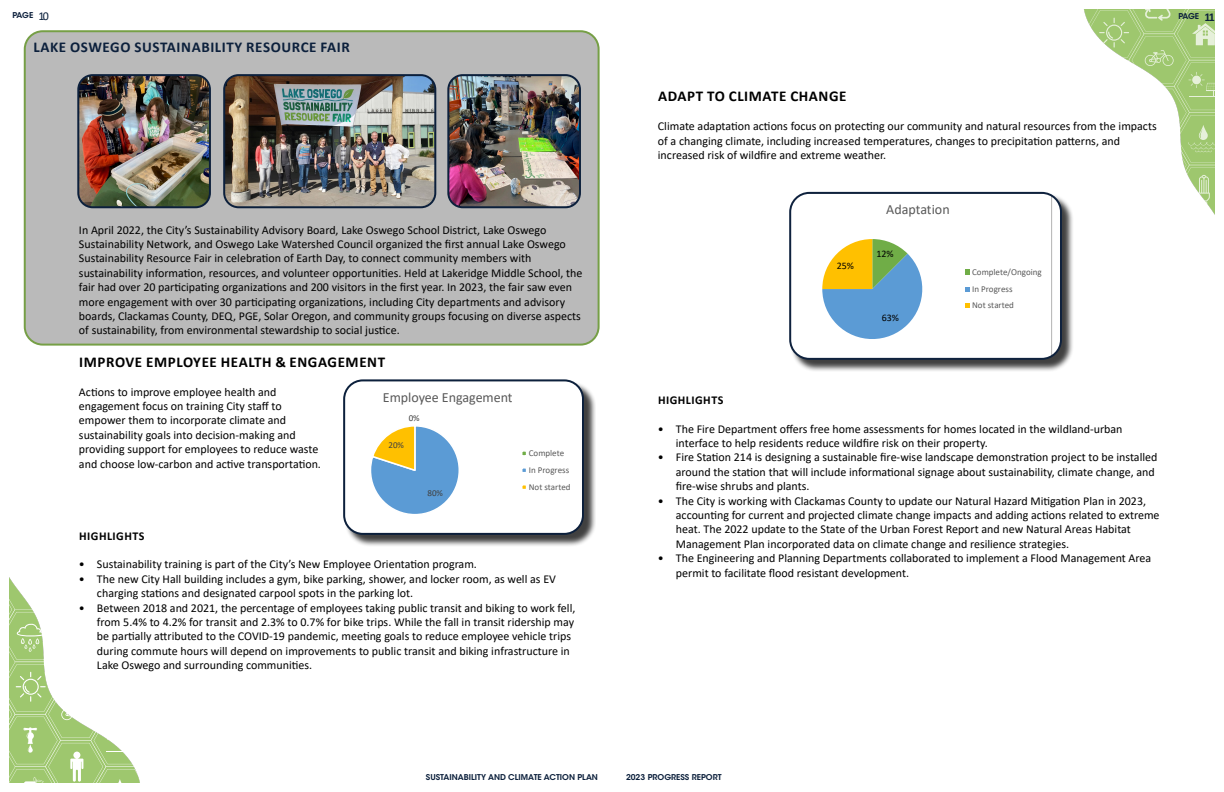
<style>
.page{position:relative;width:1224px;height:792px;background:#fff}
.page>*{position:absolute;margin:0;border:0;box-sizing:border-box;transform-origin:0 0}
.t1{font:700 15px "Calibri";letter-spacing:.04em;color:#000}
.t2{font:700 15px "Calibri";letter-spacing:.04em;color:#0c203c}
.t3{font:14px "Calibri";letter-spacing:-.005em;color:#595959}
.t4{font:12px/14.4px "Calibri";color:#000}
.t5{font:700 12px "Calibri";letter-spacing:.04em;color:#000}
.t6{font:12px "Calibri";color:#0c203c}
.t7{font:10px "Calibri";color:#000}
.t8{font:9px/16.9px "Calibri";color:#595959}
.t9{font:9px "Calibri";color:#404040}
.t10{font:600 8px "ITC Avant Garde Std";color:#0c203c}
.s1{font-family:"Calibri";font-weight:700;font-size:12px}
</style>
<div class="page">
<svg style="left:1038px;top:9px;width:177px;height:206px"></svg>
<svg style="left:9px;top:583px;width:131px;height:200px"></svg>
<div style="left:25px;top:31px;width:574px;height:314px;background:#bababa;border-radius:18px"></div>
<div style="left:24px;top:30px;width:576px;height:316px;border:2px solid #769f46;border-radius:18px"></div>
<img style="left:80px;top:77px;width:128px;height:130px">
<div style="left:77px;top:74px;width:134px;height:134px;border:2px solid #0c203c;border-radius:14px"></div>
<img style="left:226px;top:77px;width:209px;height:130px">
<div style="left:223px;top:74px;width:213px;height:134px;border:2px solid #0c203c;border-radius:14px"></div>
<img style="left:450px;top:77px;width:128px;height:130px">
<div style="left:447px;top:74px;width:134px;height:134px;border:2px solid #0c203c;border-radius:14px"></div>
<div style="left:345px;top:381px;width:251px;height:166px;background:#000;opacity:.75"></div>
<svg style="left:345px;top:381px;width:238px;height:153px"></svg>
<div style="left:343px;top:379px;width:241px;height:156px;border:2px solid #0c203c;border-radius:19px"></div>
<div style="left:791px;top:193px;width:283px;height:179px;background:#000;opacity:.75"></div>
<div style="left:790px;top:193px;width:271px;height:166px;background:#fff;border-radius:19px"></div>
<svg style="left:791px;top:193px;width:261px;height:166px"></svg>
<div style="left:789px;top:192px;width:273px;height:168px;border:2px solid #0f223e;border-radius:19px"></div>
<p class="t6" style="left:39px;top:8px;width:12px">10</p>
<p class="t2" style="left:33px;top:36px;width:318px">LAKE OSWEGO SUSTAINABILITY RESOURCE FAIR</p>
<p class="t10" style="left:13px;top:10px;width:22px">PAGE</p>
<p class="t4" style="left:79px;top:222px;width:505px">In April 2022, the City’s Sustainability Advisory Board, Lake Oswego School District, Lake Oswego Sustainability Network, and Oswego Lake Watershed Council organized the first annual Lake Oswego Sustainability Resource Fair in celebration of Earth Day, to connect community members with sustainability information, resources, and volunteer opportunities. Held at Lakeridge Middle School, the fair had over 20 participating organizations and 200 visitors in the first year. In 2023, the fair saw even more engagement with over 30 participating organizations, including City departments and advisory boards, Clackamas County, DEQ, PGE, Solar Oregon, and community groups focusing on diverse aspects of sustainability, from environmental stewardship to social justice.</p>
<p class="t1" style="left:79px;top:351px;width:307px">IMPROVE EMPLOYEE HEALTH &amp; ENGAGEMENT</p>
<p class="t4" style="left:79px;top:384px;width:244px">Actions to improve employee health and engagement focus on training City staff to empower them to incorporate climate and sustainability goals into decision-making and providing support for employees to reduce waste and choose low-carbon and active transportation.</p>
<p class="t3" style="left:383px;top:387px;width:131px">Employee Engagement</p>
<p class="t9" style="left:409px;top:412px;width:12px">0%</p>
<p class="t9" style="left:388px;top:439px;width:17px">20%</p>
<p class="t8" style="left:529px;top:444px;width:43px">Complete<br>In Progress<br>Not started</p>
<p class="t9" style="left:427px;top:487px;width:17px">80%</p>
<p class="t5" style="left:79px;top:527px;width:67px">HIGHLIGHTS</p>
<p class="t4" style="left:79px;top:557px;width:400px">• Sustainability training is part of the City’s New Employee Orientation program.</p>
<p class="t4" style="left:97px;top:571px;width:461px;text-indent:-18px">• The new City Hall building includes a gym, bike parking, shower, and locker room, as well as EV charging stations and designated carpool spots in the parking lot.</p>
<p class="t4" style="left:97px;top:600px;width:480px;text-indent:-18px">• Between 2018 and 2021, the percentage of employees taking public transit and biking to work fell, from 5.4% to 4.2% for transit and 2.3% to 0.7% for bike trips. While the fall in transit ridership may be partially attributed to the COVID-19 pandemic, meeting goals to reduce employee vehicle trips during commute hours will depend on improvements to public transit and biking infrastructure in Lake Oswego and surrounding communities.</p>
<p class="t10" style="left:1179px;top:11px;width:38px">PAGE <span class="s1">11</span></p>
<p class="t1" style="left:658px;top:86px;width:190px">ADAPT TO CLIMATE CHANGE</p>
<p class="t4" style="left:658px;top:119px;width:500px">Climate adaptation actions focus on protecting our community and natural resources from the impacts of a changing climate, including increased temperatures, changes to precipitation patterns, and increased risk of wildfire and extreme weather.</p>
<p class="t3" style="left:886px;top:200px;width:65px">Adaptation</p>
<p class="t7" style="left:837px;top:258px;width:19px">25%</p>
<p class="t7" style="left:876px;top:247px;width:19px">12%</p>
<p class="t7" style="left:882px;top:311px;width:19px">63%</p>
<p class="t8" style="left:972px;top:263px;width:71px">Complete/Ongoing<br>In Progress<br>Not started</p>
<p class="t5" style="left:658px;top:391px;width:67px">HIGHLIGHTS</p>
<p class="t4" style="left:676px;top:421px;width:448px;text-indent:-18px">• The Fire Department offers free home assessments for homes located in the wildland-urban interface to help residents reduce wildfire risk on their property.</p>
<p class="t4" style="left:676px;top:450px;width:483px;text-indent:-18px">• Fire Station 214 is designing a sustainable fire-wise landscape demonstration project to be installed around the station that will include informational signage about sustainability, climate change, and fire-wise shrubs and plants.</p>
<p class="t4" style="left:676px;top:493px;width:485px;text-indent:-18px">• The City is working with Clackamas County to update our Natural Hazard Mitigation Plan in 2023, accounting for current and projected climate change impacts and adding actions related to extreme heat. The 2022 update to the State of the Urban Forest Report and new Natural Areas Habitat Management Plan incorporated data on climate change and resilience strategies.</p>
<p class="t4" style="left:676px;top:551px;width:477px;text-indent:-18px">• The Engineering and Planning Departments collaborated to implement a Flood Management Area permit to facilitate flood resistant development.</p>
<p class="t10" style="left:426px;top:772px;width:174px">SUSTAINABILITY AND CLIMATE ACTION PLAN</p>
<p class="t10" style="left:626px;top:772px;width:97px">2023 PROGRESS REPORT</p>
</div>
